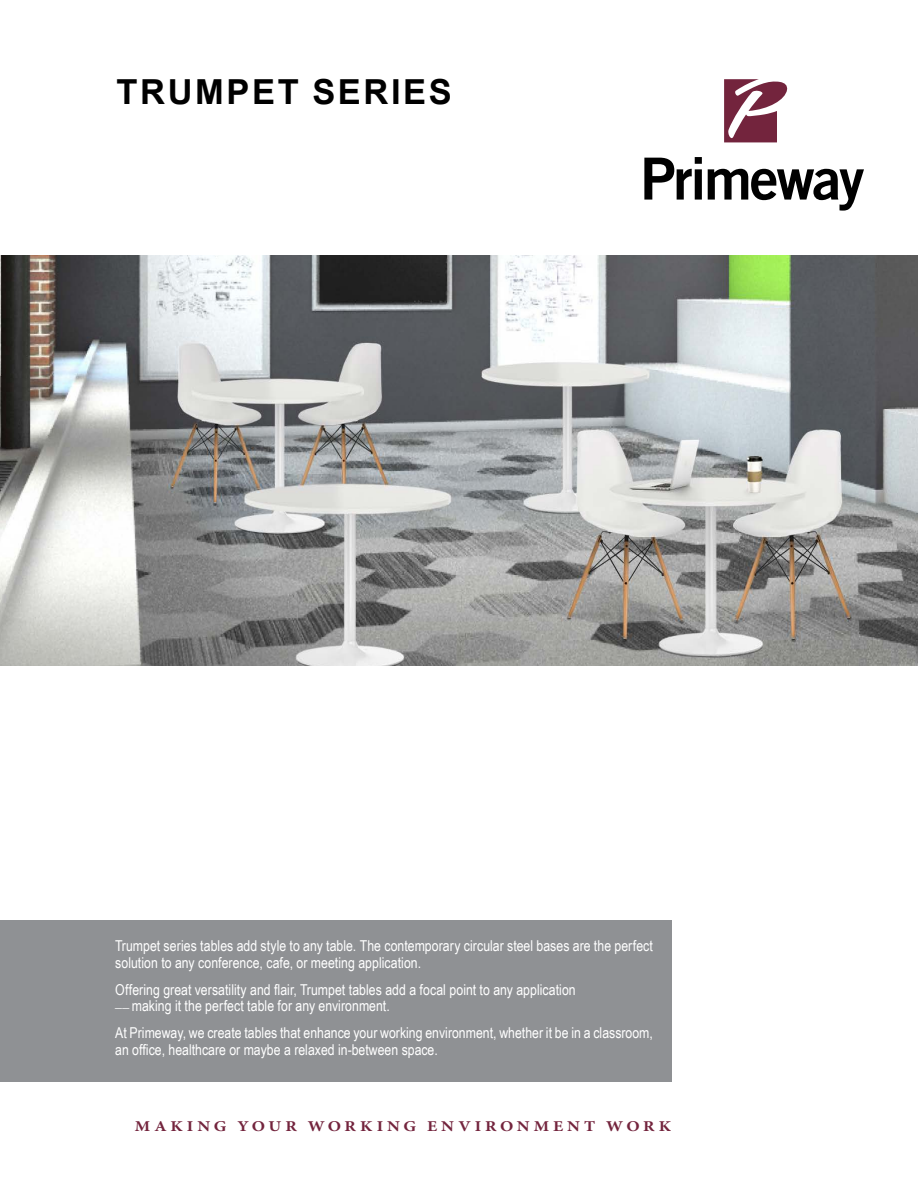
<style>
.page{position:relative;width:918px;height:1188px;background:#fff}
.page>*{position:absolute;margin:0;border:0;box-sizing:border-box;transform-origin:0 0}
.t1{font:700 34.5px "Arial";letter-spacing:.075em;color:#000}
.t2{font:15px/16.5px "Arial Narrow";color:#fff}
.t3{font:700 15px "Minion Pro";letter-spacing:.23em;color:#73243d;scale:1.16 1}
</style>
<div class="page">
<div style="left:0;top:920px;width:672px;height:162px;background:#8f9194"></div>
<img style="left:0;top:256px;width:918px;height:410px">
<svg style="left:644px;top:157px;width:58px;height:43px"></svg>
<svg style="left:708px;top:169px;width:156px;height:42px"></svg>
<svg style="left:724px;top:79px;width:64px;height:63px"></svg>
<h1 class="t1" style="left:117px;top:68px;width:337px">TRUMPET SERIES</h1>
<p class="t2" style="left:115px;top:937px;width:539px">Trumpet series tables add style to any table. The contemporary circular steel bases are the perfect solution to any conference, cafe, or meeting application.</p>
<p class="t2" style="left:115px;top:981px;width:462px">Offering great versatility and flair, Trumpet tables add a focal point to any application __ making it the perfect table for any environment.</p>
<p class="t2" style="left:115px;top:1024px;width:539px">At Primeway, we create tables that enhance your working environment, whether it be in a classroom, an office, healthcare or maybe a relaxed in-between space.</p>
<p class="t3" style="left:135px;top:1116px;width:464px">MAKING YOUR WORKING ENVIRONMENT WORK</p>
</div>
